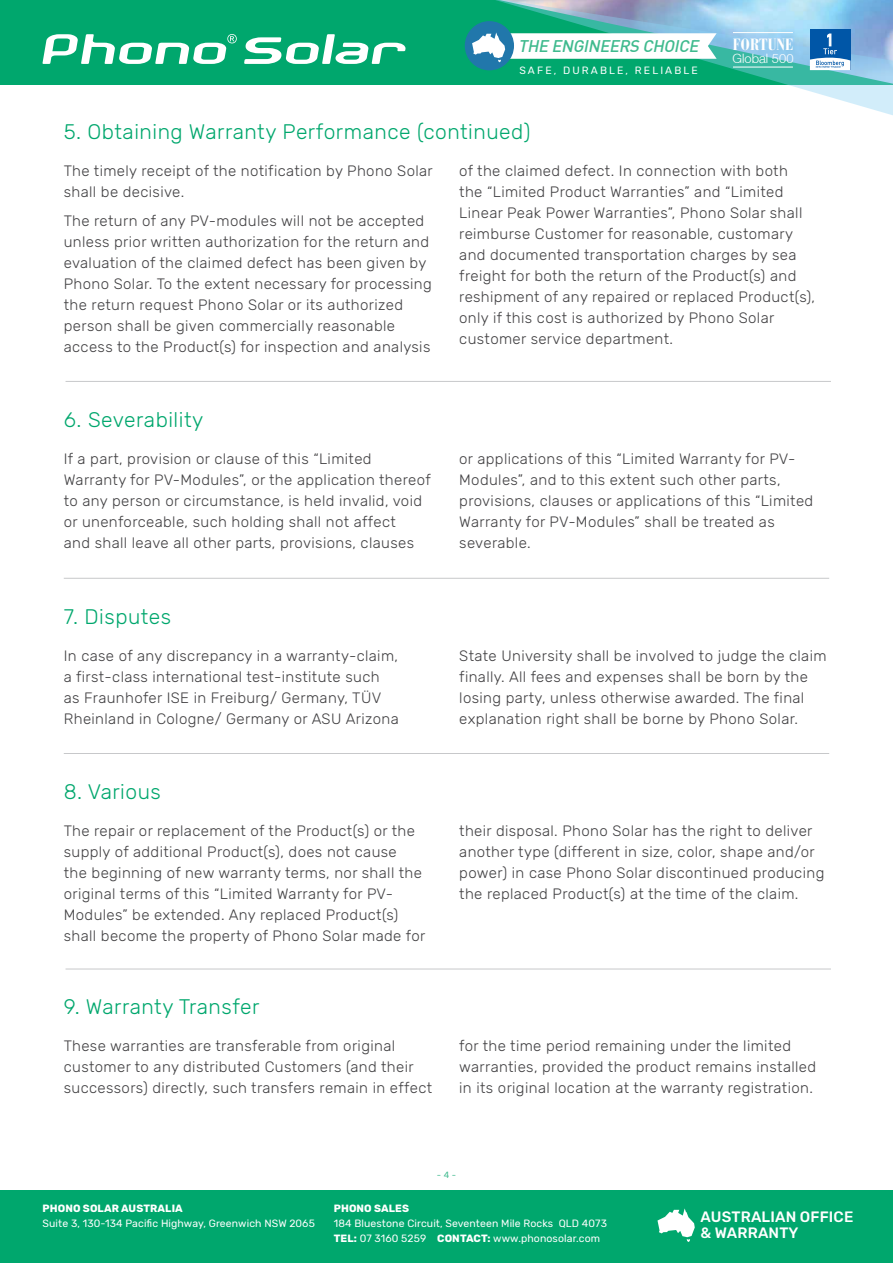
<style>
.page{position:relative;width:893px;height:1263px;background:#fff}
.page>*{position:absolute;margin:0;border:0;box-sizing:border-box;transform-origin:0 0}
.t1{font:300 21px "Rubik";letter-spacing:.025em;color:#00a76d}
.t2{font:italic 500 16.5px "DIN";color:#3fba8e}
.t3{font:700 condensed 16.2px "Bauer Bodoni";color:#fff}
.t4{font:300 15px/21px "Rubik";letter-spacing:.025em;color:#414042}
.t5{font:500 15px/16.5px "Rubik";letter-spacing:.01em;color:#fff}
.t6{font:300 12.9px "Helvetica Neue LT";color:#fff}
.t7{font:10.5px/15px "Rubik";letter-spacing:.01em;color:#fff}
.t8{font:700 10.5px "Rubik";letter-spacing:.01em;color:#fff}
.t9{font:10.5px "Rubik";letter-spacing:.2em;color:#fff}
.t10{font:9px "Rubik";color:#3fba8e}
.s1{font-weight:700}
</style>
<div class="page">
<div style="left:0;top:0;width:893px;height:85px;background:#00a76d"></div>
<svg style="left:487px;top:0;width:406px;height:115px"></svg>
<svg style="left:244px;top:34px;width:162px;height:30px"></svg>
<svg style="left:42px;top:34px;width:195px;height:30px"></svg>
<div style="left:465px;top:21px;width:49px;height:49px;background:#2177ab;border-radius:50%"></div>
<svg style="left:472px;top:32px;width:245px;height:30px"></svg>
<div style="left:0;top:1191px;width:893px;height:72px;background:#00a76d"></div>
<div style="left:810px;top:30px;width:40px;height:40px;background:#0056a7"></div>
<svg style="left:810px;top:33px;width:40px;height:37px"></svg>
<hr style="left:733px;top:32px;width:60px;height:1px;background:#fff">
<hr style="left:733px;top:67px;width:60px;height:1px;background:#fff">
<svg style="left:657px;top:1208px;width:38px;height:34px"></svg>
<hr style="left:66px;top:381px;width:765px;height:1px;background:#c7c8ca">
<hr style="left:64px;top:578px;width:765px;height:1px;background:#c7c8ca">
<hr style="left:64px;top:753px;width:765px;height:1px;background:#c7c8ca">
<hr style="left:66px;top:969px;width:765px;height:1px;background:#c7c8ca">
<p class="t2" style="left:518px;top:35px;width:186px">THE ENGINEERS CHOICE</p>
<p class="t9" style="left:519px;top:64px;width:180px">SAFE, DURABLE, RELIABLE</p>
<h1 class="t1" style="left:64px;top:120px;width:468px">5. Obtaining Warranty Performance (continued)</h1>
<p class="t3" style="left:733px;top:35px;width:62px">FORTUNE</p>
<p class="t6" style="left:733px;top:50px;width:62px">Global 500</p>
<p class="t4" style="left:64px;top:160px;width:370px">The timely receipt of the notification by Phono Solar shall be decisive.</p>
<p class="t4" style="left:64px;top:211px;width:370px">The return of any PV-modules will not be accepted unless prior written authorization for the return and evaluation of the claimed defect has been given by Phono Solar. To the extent necessary for processing the return request Phono Solar or its authorized person shall be given commercially reasonable access to the Product(s) for inspection and analysis</p>
<h1 class="t1" style="left:64px;top:408px;width:141px">6. Severability</h1>
<p class="t4" style="left:459px;top:160px;width:357px">of the claimed defect. In connection with both<br>the “Limited Product Warranties” and “Limited Linear Peak Power Warranties”, Phono Solar shall reimburse Customer for reasonable, customary and documented transportation charges by sea freight for both the return of the Product(s) and reshipment of any repaired or replaced Product(s), only if this cost is authorized by Phono Solar customer service department.</p>
<p class="t4" style="left:64px;top:449px;width:369px">If a part, provision or clause of this “Limited Warranty for PV-Modules”, or the application thereof to any person or circumstance, is held invalid, void or unenforceable, such holding shall not affect<br>and shall leave all other parts, provisions, clauses</p>
<p class="t4" style="left:459px;top:449px;width:356px">or applications of this “Limited Warranty for PV-Modules”, and to this extent such other parts, provisions, clauses or applications of this “Limited Warranty for PV-Modules” shall be treated as severable.</p>
<h1 class="t1" style="left:64px;top:605px;width:109px">7. Disputes</h1>
<p class="t4" style="left:64px;top:645px;width:336px">In case of any discrepancy in a warranty-claim, a first-class international test-institute such as Fraunhofer ISE in Freiburg/ Germany, TÜV Rheinland in Cologne/ Germany or ASU Arizona</p>
<p class="t4" style="left:459px;top:645px;width:369px">State University shall be involved to judge the claim finally. All fees and expenses shall be born by the losing party, unless otherwise awarded. The final explanation right shall be borne by Phono Solar.</p>
<h1 class="t1" style="left:64px;top:780px;width:99px">8. Various</h1>
<p class="t4" style="left:64px;top:820px;width:363px">The repair or replacement of the Product(s) or the supply of additional Product(s), does not cause<br>the beginning of new warranty terms, nor shall the original terms of this “Limited Warranty for PV-Modules” be extended. Any replaced Product(s) shall become the property of Phono Solar made for</p>
<p class="t4" style="left:459px;top:820px;width:367px">their disposal. Phono Solar has the right to deliver another type (different in size, color, shape and/or power) in case Phono Solar discontinued producing the replaced Product(s) at the time of the claim.</p>
<h1 class="t1" style="left:64px;top:995px;width:197px">9. Warranty Transfer</h1>
<p class="t4" style="left:64px;top:1036px;width:370px">These warranties are transferable from original customer to any distributed Customers (and their successors) directly, such transfers remain in effect</p>
<p class="t4" style="left:459px;top:1036px;width:358px">for the time period remaining under the limited warranties, provided the product remains installed in its original location at the warranty registration.</p>
<p class="t10" style="left:437px;top:1169px;width:21px">- 4 -</p>
<p class="t8" style="left:334px;top:1202px;width:77px">PHONO SALES</p>
<p class="t7" style="left:334px;top:1216px;width:275px">184 Bluestone Circuit, Seventeen Mile Rocks QLD 4073<br><span class="s1">TEL:</span> 07 3160 5259 <span class="s1">CONTACT:</span> www.phonosolar.com</p>
<p class="t8" style="left:43px;top:1202px;width:142px">PHONO SOLAR AUSTRALIA</p>
<p class="t7" style="left:43px;top:1216px;width:274px">Suite 3, 130-134 Pacific Highway, Greenwich NSW 2065</p>
<p class="t5" style="left:701px;top:1209px;width:154px">AUSTRALIAN OFFICE &amp; WARRANTY</p>
</div>
